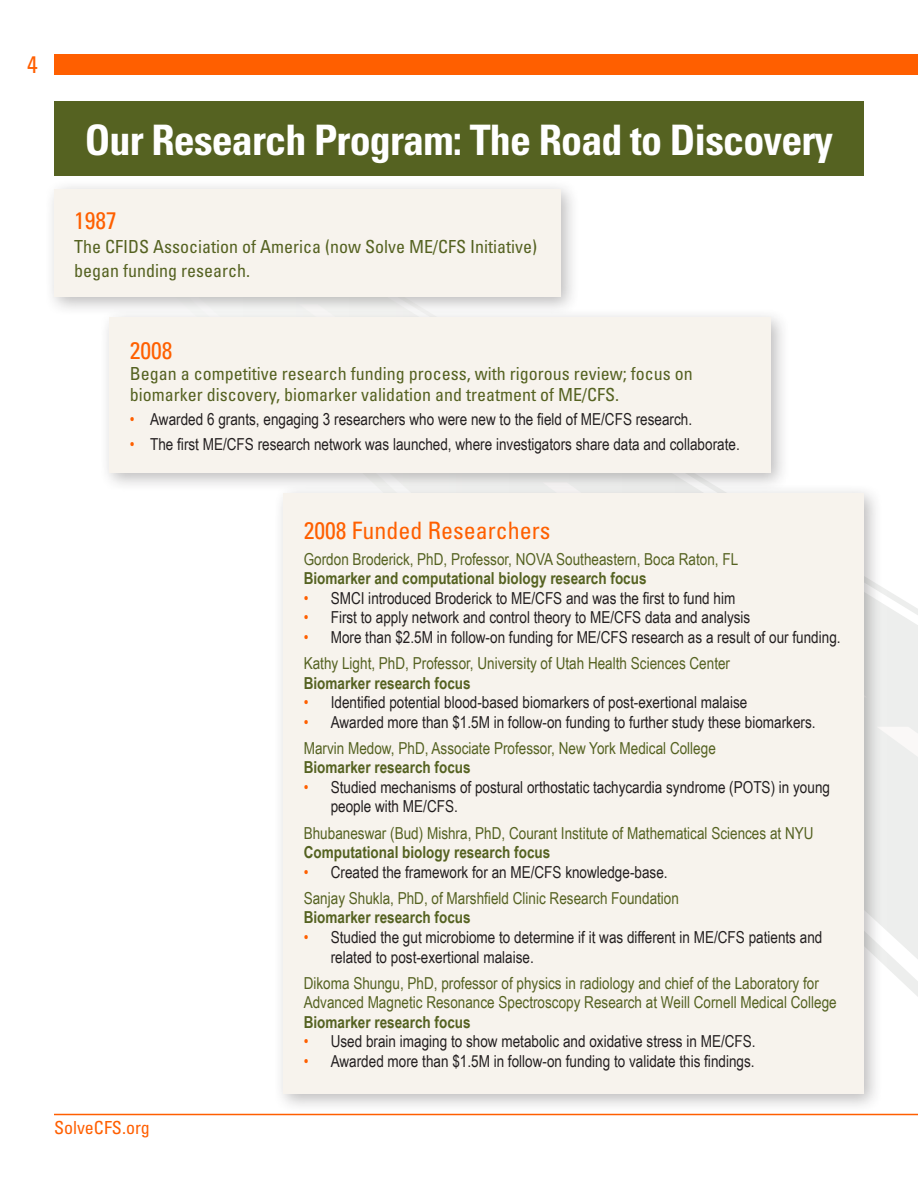
<style>
.page{position:relative;width:918px;height:1188px;background:#fff}
.page>*{position:absolute;margin:0;border:0;box-sizing:border-box;transform-origin:0 0}
.t1{font:700 condensed 42px "Univers";letter-spacing:-.02em;color:#fff}
.t2{font:condensed 24px "Univers";color:#ff5f00}
.t3{font:condensed 18px/24px "Univers";color:#556221}
.t4{font:condensed 18px "Univers";color:#ff5f00}
.t5{font:16.5px/26.2px "Arial Narrow";color:#231f20}
.t6{font:16.5px/26.2px "Arial Narrow";color:#556221}
.t7{font:700 16.5px "Arial Narrow";color:#556221}
.s1{color:#ff5f00}
.s2{color:#556221}
.s3{color:#231f20}
</style>
<div class="page">
<div style="left:54px;top:54px;width:864px;height:20px;background:#ff5f00"></div>
<div style="left:54px;top:101px;width:810px;height:75px;background:#556221"></div>
<svg style="left:883px;top:625px;width:35px;height:356px;background:#efefee"></svg>
<div style="left:274px;top:483px;width:609px;height:630px;background:#231f20;opacity:.3"></div>
<div style="left:284px;top:493px;width:580px;height:601px;background:#f7f3ed"></div>
<div style="left:44px;top:179px;width:536px;height:137px;background:#231f20;opacity:.3"></div>
<div style="left:54px;top:189px;width:506px;height:108px;background:#f7f3ed"></div>
<div style="left:100px;top:307px;width:690px;height:185px;background:#231f20;opacity:.3"></div>
<div style="left:110px;top:317px;width:661px;height:155px;background:#f7f3ed"></div>
<hr style="left:54px;top:1114px;width:864px;height:1px;background:#ff5f00">
<h2 class="t2" style="left:27px;top:49px;width:12px">4</h2>
<h1 class="t1" style="left:85px;top:114px;width:750px">Our Research Program: The Road to Discovery</h1>
<h2 class="t2" style="left:74px;top:205px;width:44px">1987</h2>
<p class="t3" style="left:74px;top:234px;width:464px">The CFIDS Association of America (now Solve ME/CFS Initiative) began funding research.</p>
<h2 class="t2" style="left:130px;top:335px;width:44px">2008</h2>
<p class="t3" style="left:130px;top:363px;width:564px;line-height:21px">Began a competitive research funding process, with rigorous review; focus on biomarker discovery, biomarker validation and treatment of ME/CFS.</p>
<p class="t5" style="left:130px;top:406px;width:564px"><span class="s1">•</span> Awarded 6 grants, engaging 3 researchers who were new to the field of ME/CFS research.</p>
<p class="t5" style="left:130px;top:430px;width:611px"><span class="s1">•</span> The first ME/CFS research network was launched, where investigators share data and collaborate.</p>
<p class="t4" style="left:54px;top:1116px;width:97px">SolveCFS.org</p>
<h2 class="t2" style="left:304px;top:515px;width:248px">2008 Funded Researchers</h2>
<p class="t6" style="left:304px;top:545px;width:436px">Gordon Broderick, PhD, Professor, NOVA Southeastern, Boca Raton, FL</p>
<p class="t7" style="left:304px;top:566px;width:344px">Biomarker and computational biology research focus</p>
<p class="t5" style="left:304px;top:584px;width:433px"><span class="s1">•</span> SMCI introduced Broderick to ME/CFS and was the first to fund him</p>
<p class="t5" style="left:304px;top:604px;width:448px"><span class="s1">•</span> First to apply network and control theory to ME/CFS data and analysis</p>
<p class="t5" style="left:304px;top:623px;width:538px"><span class="s1">•</span> More than $2.5M in follow-on funding for ME/CFS research as a result of our funding.<br><span class="s2">Kathy Light, PhD, Professor, University of Utah Health Sciences Center</span></p>
<p class="t7" style="left:304px;top:670px;width:168px">Biomarker research focus</p>
<p class="t5" style="left:304px;top:689px;width:445px"><span class="s1">•</span> Identified potential blood-based biomarkers of post-exertional malaise</p>
<p class="t5" style="left:304px;top:708px;width:513px"><span class="s1">•</span> Awarded more than $1.5M in follow-on funding to further study these biomarkers.<br><span class="s2">Marvin Medow, PhD, Associate Professor, New York Medical College</span></p>
<p class="t7" style="left:304px;top:755px;width:168px">Biomarker research focus</p>
<p class="t5" style="left:331px;top:777px;width:501px;line-height:19.5px;text-indent:-27px"><span class="s1">•</span> Studied mechanisms of postural orthostatic tachycardia syndrome (POTS) in young people with ME/CFS.</p>
<p class="t6" style="left:304px;top:819px;width:511px">Bhubaneswar (Bud) Mishra, PhD, Courant Institute of Mathematical Sciences at NYU</p>
<p class="t7" style="left:304px;top:840px;width:248px">Computational biology research focus</p>
<p class="t6" style="left:304px;top:858px;width:377px"><span class="s1">•</span> <span class="s3">Created the framework for an ME/CFS knowledge-base.<br></span>Sanjay Shukla, PhD, of Marshfield Clinic Research Foundation</p>
<p class="t7" style="left:304px;top:905px;width:168px">Biomarker research focus</p>
<p class="t5" style="left:331px;top:927px;width:493px;line-height:19.5px;text-indent:-27px"><span class="s1">•</span> Studied the gut microbiome to determine if it was different in ME/CFS patients and related to post-exertional malaise.</p>
<p class="t6" style="left:304px;top:973px;width:534px;line-height:19.5px">Dikoma Shungu, PhD, professor of physics in radiology and chief of the Laboratory for<br>Advanced Magnetic Resonance Spectroscopy Research at Weill Cornell Medical College</p>
<p class="t7" style="left:304px;top:1009px;width:168px">Biomarker research focus</p>
<p class="t5" style="left:304px;top:1028px;width:453px"><span class="s1">•</span> Used brain imaging to show metabolic and oxidative stress in ME/CFS.</p>
<p class="t5" style="left:304px;top:1047px;width:452px"><span class="s1">•</span> Awarded more than $1.5M in follow-on funding to validate this findings.</p>
</div>
